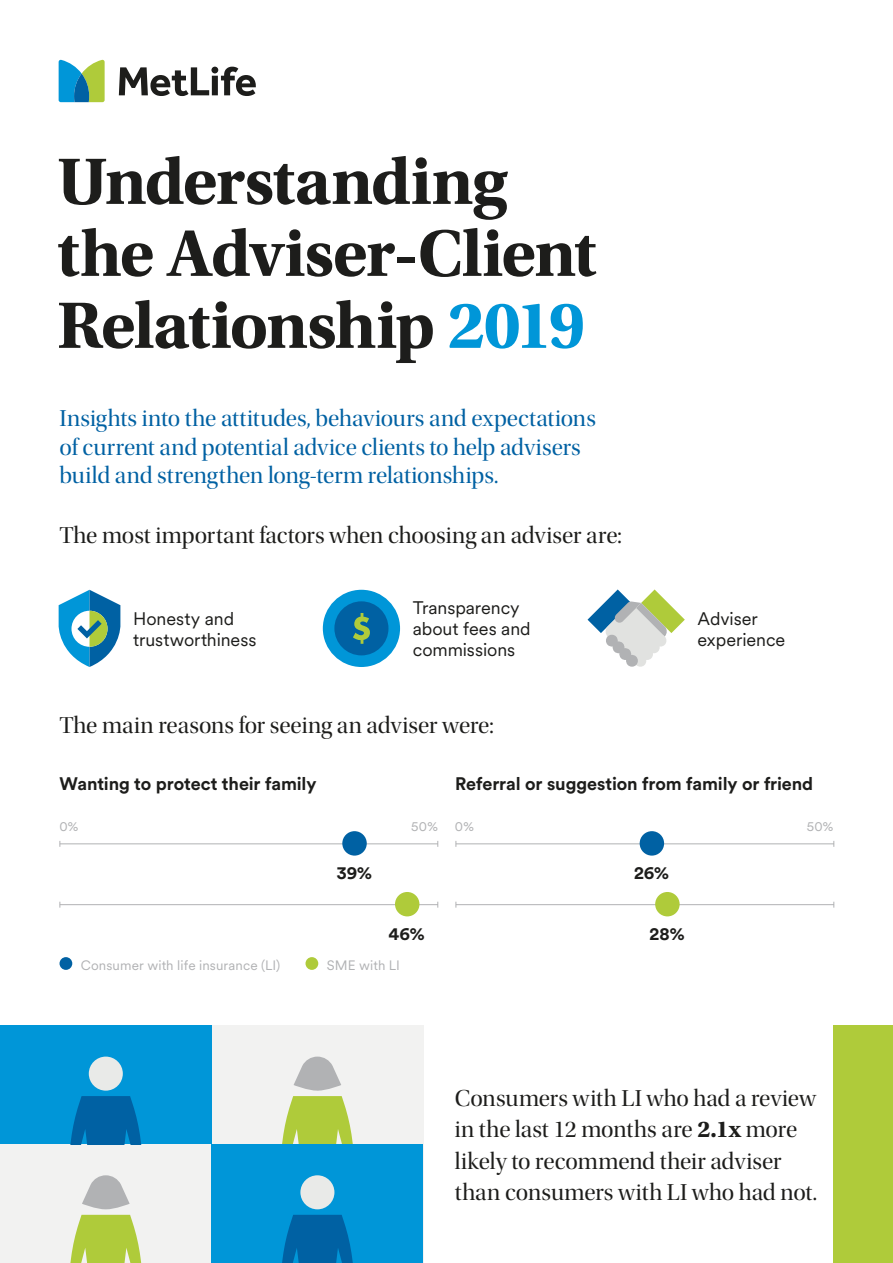
<style>
.page{position:relative;width:893px;height:1263px;background:#fff}
.page>*{position:absolute;margin:0;border:0;box-sizing:border-box;transform-origin:0 0}
.t1{font:700 69px/72px "Utopia Std";letter-spacing:-.025em;color:#1d1d1b}
.t2{font:24px/31.5px "Utopia Std Disp";letter-spacing:-.005em;color:#1d1d1b}
.t3{font:24px/28.5px "Utopia Std Disp";letter-spacing:-.005em;color:#0061a3}
.t4{font:18px/21px "Met Life Circular";letter-spacing:-.005em;color:#1d1d1b}
.t5{font:700 18px "Circular Std";letter-spacing:-.005em;color:#1d1d1b}
.t6{font:13.5px "Met Life Circular";letter-spacing:.01em;color:#b1b2b4}
.s1{color:#0096d8}
.s2{font-family:"Utopia Std";font-weight:700}
</style>
<div class="page">
<div style="left:0;top:1025px;width:423px;height:238px;background:#f2f2f1"></div>
<div style="left:0;top:1025px;width:212px;height:119px;background:#0096d8"></div>
<svg style="left:70px;top:1096px;width:71px;height:48px"></svg>
<div style="left:89px;top:1056px;width:34px;height:34px;background:#e9eae8;border-radius:50%"></div>
<svg style="left:70px;top:1215px;width:72px;height:48px"></svg>
<div style="left:212px;top:1144px;width:211px;height:119px;background:#0096d8"></div>
<svg style="left:282px;top:1215px;width:71px;height:48px;background:#0069ab"></svg>
<div style="left:300px;top:1175px;width:34px;height:34px;background:#e9eae8;border-radius:50%"></div>
<svg style="left:282px;top:1056px;width:71px;height:88px"></svg>
<svg style="left:82px;top:1175px;width:48px;height:34px"></svg>
<div style="left:833px;top:1025px;width:60px;height:238px;background:#afcb3a"></div>
<hr style="left:60px;top:843px;width:378px;height:1px;background:#b1b2b4">
<hr style="left:456px;top:843px;width:378px;height:1px;background:#b1b2b4">
<hr style="left:60px;top:904px;width:378px;height:1px;background:#b1b2b4">
<hr style="left:456px;top:904px;width:378px;height:1px;background:#b1b2b4">
<div style="left:342px;top:831px;width:25px;height:25px;background:#0061a3;border-radius:50%"></div>
<div style="left:640px;top:831px;width:24px;height:25px;background:#0061a3;border-radius:50%"></div>
<div style="left:395px;top:892px;width:24px;height:24px;background:#afcb3a;border-radius:50%"></div>
<div style="left:655px;top:892px;width:25px;height:24px;background:#afcb3a;border-radius:50%"></div>
<div style="left:60px;top:957px;width:12px;height:13px;background:#0061a3;border-radius:50%"></div>
<div style="left:305px;top:957px;width:13px;height:13px;background:#afcb3a;border-radius:50%"></div>
<svg style="left:119px;top:67px;width:137px;height:29px"></svg>
<svg style="left:59px;top:60px;width:46px;height:42px;background:#5ead9a"></svg>
<svg style="left:59px;top:590px;width:61px;height:77px"></svg>
<div style="left:323px;top:590px;width:77px;height:77px;background:#0096d8;border-radius:50%"></div>
<div style="left:334px;top:601px;width:54px;height:54px;background:#0061a3;border-radius:50%"></div>
<svg style="left:353px;top:613px;width:17px;height:31px"></svg>
<svg style="left:587px;top:589px;width:98px;height:78px"></svg>
<h1 class="t1" style="left:57px;top:146px;width:541px">Understanding the Adviser-Client<br>Relationship <span class="s1">2019</span></h1>
<p class="t3" style="left:60px;top:405px;width:538px">Insights into the attitudes, behaviours and expectations of current and potential advice clients to help advisers build and strengthen long-term relationships.</p>
<p class="t2" style="left:60px;top:519px;width:564px">The most important factors when choosing an adviser are:</p>
<p class="t4" style="left:413px;top:597px;width:119px">Transparency about fees and commissions</p>
<p class="t4" style="left:133px;top:607px;width:125px">Honesty and trustworthiness</p>
<p class="t4" style="left:698px;top:607px;width:89px">Adviser experience</p>
<p class="t2" style="left:60px;top:710px;width:436px">The main reasons for seeing an adviser were:</p>
<p class="t5" style="left:60px;top:772px;width:259px">Wanting to protect their family</p>
<p class="t5" style="left:455px;top:772px;width:360px">Referral or suggestion from family or friend</p>
<p class="t6" style="left:60px;top:817px;width:20px">0%</p>
<p class="t6" style="left:411px;top:817px;width:28px">50%</p>
<p class="t6" style="left:455px;top:817px;width:20px">0%</p>
<p class="t6" style="left:807px;top:817px;width:28px">50%</p>
<p class="t5" style="left:337px;top:861px;width:37px">39%</p>
<p class="t5" style="left:634px;top:861px;width:37px">26%</p>
<p class="t5" style="left:388px;top:921px;width:38px">46%</p>
<p class="t5" style="left:649px;top:921px;width:37px">28%</p>
<p class="t6" style="left:81px;top:956px;width:201px">Consumer with life insurance (LI)</p>
<p class="t6" style="left:327px;top:956px;width:75px">SME with LI</p>
<p class="t2" style="left:455px;top:1083px;width:364px">Consumers with LI who had a review in the last 12 months are <span class="s2">2.1x</span> more likely to recommend their adviser than consumers with LI who had not.</p>
</div>
